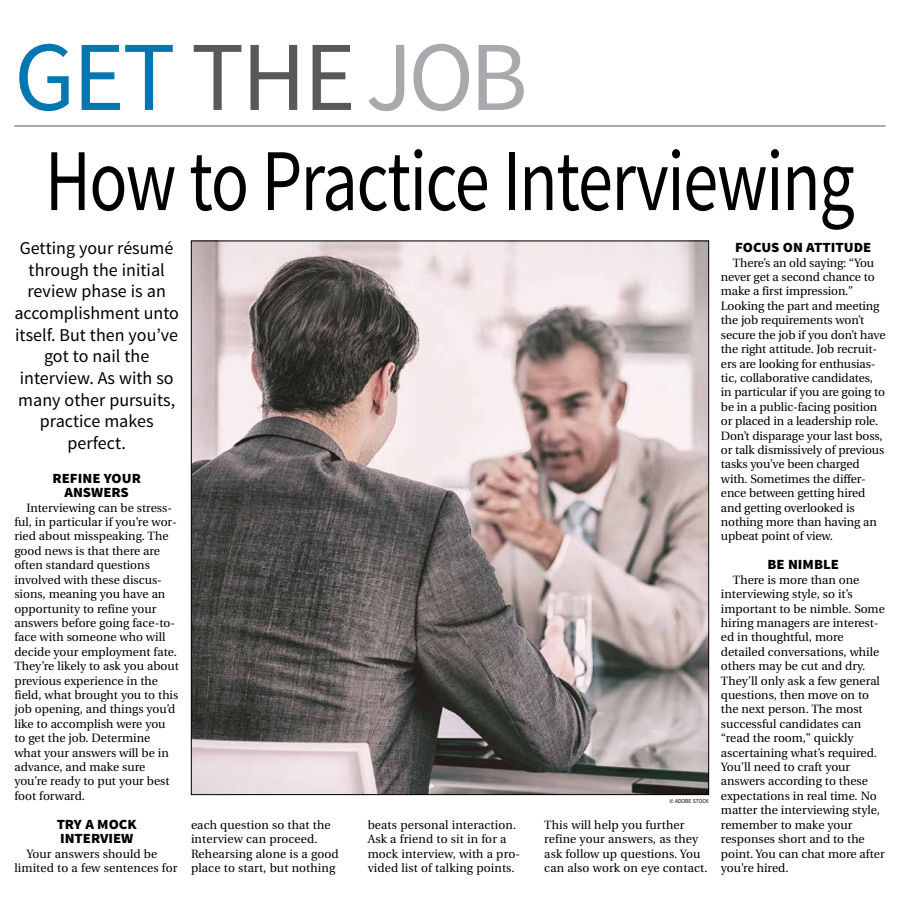
<style>
.page{position:relative;width:900px;height:908px;background:#fff}
.page>*{position:absolute;margin:0;border:0;box-sizing:border-box;transform-origin:0 0}
.t1{font:99px "Source Sans Pro";letter-spacing:-.02em;color:#0077b1}
.t2{font:88px "Source Sans Pro";letter-spacing:-.02em;color:#000;scale:.8 1}
.t3{font:18px/21.6px "Source Sans Pro";color:#000;text-align:center}
.t4{font:900 14px/14.4px "Source Sans Pro";color:#000;text-align:center;scale:1.05 1}
.t5{font:12px/14.4px "Utopia";color:#000}
.t6{font:6px "Source Sans Pro";color:#000;scale:.95 1}
.s1{color:#58595b}
.s2{color:#a7a9ac}
</style>
<div class="page">
<hr style="left:14px;top:125px;width:872px;height:2px;background:#a7a9ac">
<img style="left:193px;top:242px;width:514px;height:550px">
<h1 class="t1" style="left:14px;top:16px;width:515px">GET <span class="s1">THE</span><span class="s2">JOB</span></h1>
<h2 class="t2" style="left:45px;top:126px;width:1013px">How to Practice Interviewing</h2>
<h3 class="t3" style="left:14px;top:238px;width:166px">Getting your résumé through the initial review phase is an accomplishment unto itself. But then you’ve got to nail the interview. As with so many other pursuits, practice makes perfect.</h3>
<p class="t4" style="left:53px;top:471px;width:86px">REFINE YOUR<br>ANSWERS</p>
<p class="t5" style="left:14px;top:500px;width:166px;text-indent:12px">Interviewing can be stress&shy;ful, in particular if you’re wor&shy;ried about misspeaking. The good news is that there are often standard questions involved with these discus&shy;sions, meaning you have an opportunity to refine your answers before going face-to&shy;face with someone who will decide your employment fate.<br>They’re likely to ask you about previous experience in the field, what brought you to this job opening, and things you’d like to accomplish were you to get the job. Determine what your answers will be in advance, and make sure you’re ready to put your best foot forward.</p>
<p class="t4" style="left:57px;top:817px;width:78px;text-align:left">TRY A MOCK<br>INTERVIEW</p>
<p class="t5" style="left:14px;top:846px;width:165px;text-indent:12px">Your answers should be limited to a few sentences for</p>
<p class="t4" style="left:735px;top:241px;width:131px">FOCUS ON ATTITUDE</p>
<p class="t5" style="left:721px;top:255px;width:166px;text-indent:12px">There’s an old saying: “You never get a second chance to make a first impression.”<br>Looking the part and meeting the job requirements won’t secure the job if you don’t have the right attitude. Job recruit&shy;ers are looking for enthusias&shy;tic, collaborative candidates, in particular if you are going to be in a public-facing position or placed in a leadership role.<br>Don’t disparage your last boss, or talk dismissively of previous tasks you’ve been charged with. Sometimes the differ&shy;ence between getting hired and getting overlooked is nothing more than having an upbeat point of view.</p>
<p class="t4" style="left:768px;top:558px;width:70px">BE NIMBLE</p>
<p class="t5" style="left:721px;top:572px;width:165px;text-indent:12px">There is more than one interviewing style, so it’s important to be nimble. Some hiring managers are interest&shy;ed in thoughtful, more detailed conversations, while others may be cut and dry.<br>They’ll only ask a few general questions, then move on to the next person. The most successful candidates can “read the room,” quickly ascertaining what’s required.<br>You’ll need to craft your answers according to these expectations in real time. No matter the interviewing style, remember to make your responses short and to the point. You can chat more after you’re hired.</p>
<p class="t6" style="left:670px;top:797px;width:43px">© ADOBE STOCK</p>
<p class="t5" style="left:191px;top:817px;width:149px">each question so that the interview can proceed.<br>Rehearsing alone is a good place to start, but nothing</p>
<p class="t5" style="left:368px;top:817px;width:154px">beats personal interaction.<br>Ask a friend to sit in for a mock interview, with a pro&shy;vided list of talking points.</p>
<p class="t5" style="left:544px;top:817px;width:165px">This will help you further refine your answers, as they ask follow up questions. You can also work on eye contact.</p>
</div>
